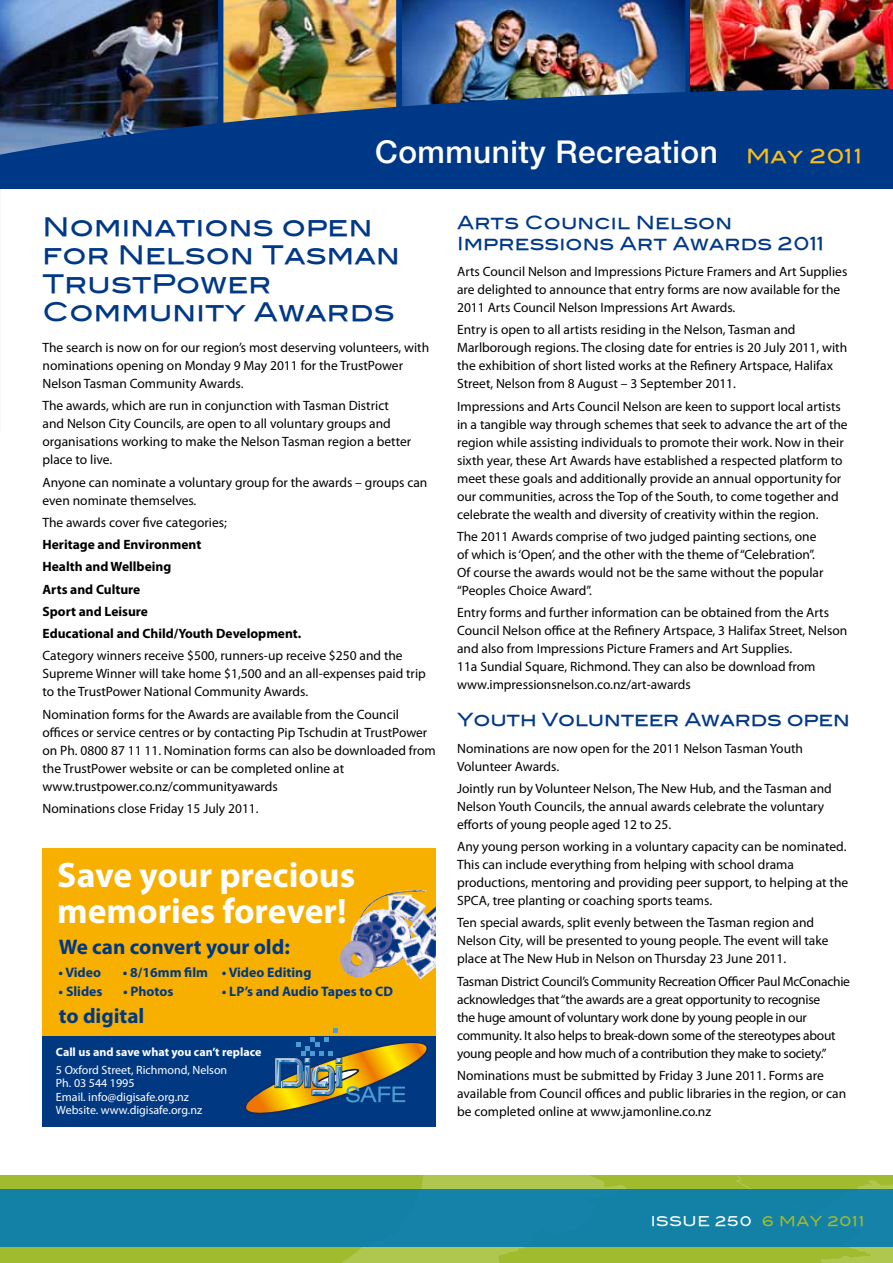
<style>
.page{position:relative;width:893px;height:1263px;background:#fff}
.page>*{position:absolute;margin:0;border:0;box-sizing:border-box;transform-origin:0 0}
.t1{font:700 35.55px/35.5px "Myriad Pro";color:#fff}
.t2{font:500 31.5px "Helvetica Neue";letter-spacing:.015em;color:#fff}
.t3{font:25.5px/28.5px "Blair Md ITCTT Medium";letter-spacing:.01em;color:#003888}
.t4{font:700 21.15px "Myriad Pro";color:#003882}
.t5{font:18px/21px "Blair Md ITCTT Medium";letter-spacing:.01em;color:#003888}
.t6{font:18px "Blair Md ITCTT Medium";letter-spacing:-.01em;color:#003888}
.t7{font:700 13.8px "Myriad Pro";color:#003882}
.t8{font:13.5px/18px "Myriad Pro";color:#000}
.t9{font:13.5px/18px "Myriad Pro";letter-spacing:-.02em;color:#000}
.t10{font:700 13.5px/22.2px "Myriad Pro";color:#000}
.t11{font:13.5px "Blair Md ITCTT Medium";letter-spacing:.04em;color:#fff}
.t12{font:12px/13.5px "Myriad Pro";color:#fff}
.t13{font:700 12px "Myriad Pro";color:#fff}
.s1{font-family:"Blair Md ITCTT Medium";font-weight:400;font-size:19.5px;color:#fbbd1a}
.s2{color:#a0bb2d}
</style>
<div class="page">
<div style="left:0;top:1175px;width:893px;height:88px;background:#a0bb2d"></div>
<svg style="left:348px;top:1175px;width:524px;height:88px"></svg>
<div style="left:0;top:1190px;width:893px;height:57px;background:#1381a5"></div>
<hr style="left:0;top:1190px;width:1px;height:57px;background:#0079b6">
<div style="left:43px;top:848px;width:393px;height:279px;background:#f8b000"></div>
<div style="left:43px;top:1037px;width:393px;height:90px;background:#003882"></div>
<svg style="left:243px;top:1028px;width:186px;height:87px"></svg>
<img style="left:340px;top:890px;width:96px;height:89px">
<div style="left:0;top:0;width:893px;height:188px;background:#003888"></div>
<img style="left:223px;top:0;width:173px;height:123px">
<img style="left:0;top:0;width:218px;height:155px">
<img style="left:402px;top:0;width:283px;height:106px">
<img style="left:690px;top:0;width:203px;height:92px">
<h2 class="t2" style="left:375px;top:133px;width:488px">Community Recreation <span class="s1">May 2011</span></h2>
<h3 class="t3" style="left:43px;top:210px;width:359px">Nominations open for Nelson Tasman<br>TrustPower<br>Community Awards</h3>
<p class="t8" style="left:43px;top:338px;width:388px">The search is now on for our region’s most deserving volunteers, with nominations opening on Monday 9 May 2011 for the TrustPower<br>Nelson Tasman Community Awards.</p>
<p class="t8" style="left:43px;top:397px;width:370px">The awards, which are run in conjunction with Tasman District and Nelson City Councils, are open to all voluntary groups and organisations working to make the Nelson Tasman region a better place to live.</p>
<p class="t8" style="left:43px;top:473px;width:386px">Anyone can nominate a voluntary group for the awards – groups can even nominate themselves.</p>
<p class="t8" style="left:43px;top:513px;width:186px">The awards cover five categories;</p>
<p class="t10" style="left:43px;top:533px;width:260px">Heritage and Environment<br>Health and Wellbeing<br>Arts and Culture<br>Sport and Leisure<br>Educational and Child/Youth Development.</p>
<p class="t8" style="left:43px;top:646px;width:385px">Category winners receive $500, runners-up receive $250 and the<br>Supreme Winner will take home $1,500 and an all-expenses paid trip to the TrustPower National Community Awards.</p>
<p class="t8" style="left:43px;top:705px;width:395px">Nomination forms for the Awards are available from the Council offices or service centres or by contacting Pip Tschudin at TrustPower on Ph. 0800 87 11 11. Nomination forms can also be downloaded from the TrustPower website or can be completed online at www.trustpower.co.nz/communityawards</p>
<p class="t8" style="left:43px;top:799px;width:218px">Nominations close Friday 15 July 2011.</p>
<h1 class="t1" style="left:57px;top:856px;width:299px">Save your precious memories forever!</h1>
<h3 class="t4" style="left:59px;top:933px;width:233px">We can convert your old:</h3>
<p class="t7" style="left:58px;top:963px;width:44px">• Video</p>
<p class="t7" style="left:123px;top:963px;width:87px">• 8/16mm film</p>
<p class="t7" style="left:59px;top:982px;width:45px">• Slides</p>
<p class="t7" style="left:123px;top:982px;width:52px">• Photos</p>
<h3 class="t4" style="left:59px;top:1002px;width:87px">to digital</h3>
<p class="t7" style="left:222px;top:963px;width:91px">• Video Editing</p>
<p class="t7" style="left:222px;top:983px;width:173px">• LP’s and Audio Tapes to CD</p>
<p class="t13" style="left:56px;top:1044px;width:207px">Call us and save what you can’t replace</p>
<p class="t12" style="left:56px;top:1063px;width:173px">5 Oxford Street, Richmond, Nelson<br>Ph. 03 544 1995<br>Email. info@digisafe.org.nz<br>Website. www.digisafe.org.nz</p>
<h3 class="t5" style="left:457px;top:210px;width:368px">Arts Council Nelson<br>Impressions Art Awards 2011</h3>
<p class="t8" style="left:457px;top:262px;width:392px">Arts Council Nelson and Impressions Picture Framers and Art Supplies are delighted to announce that entry forms are now available for the<br>2011 Arts Council Nelson Impressions Art Awards.</p>
<p class="t8" style="left:457px;top:321px;width:392px">Entry is open to all artists residing in the Nelson, Tasman and Marlborough regions. The closing date for entries is 20 July 2011, with the exhibition of short listed works at the Refinery Artspace, Halifax Street, Nelson from 8 August – 3 September 2011.</p>
<p class="t8" style="left:457px;top:397px;width:392px">Impressions and Arts Council Nelson are keen to support local artists in a tangible way through schemes that seek to advance the art of the region while assisting individuals to promote their work. Now in their sixth year, these Art Awards have established a respected platform to meet these goals and additionally provide an annual opportunity for our communities, across the Top of the South, to come together and celebrate the wealth and diversity of creativity within the region.</p>
<p class="t8" style="left:457px;top:527px;width:368px">The 2011 Awards comprise of two judged painting sections, one of which is ‘Open’, and the other with the theme of “Celebration”.<br>Of course the awards would not be the same without the popular “Peoples Choice Award”.</p>
<p class="t8" style="left:457px;top:603px;width:392px">Entry forms and further information can be obtained from the Arts Council Nelson office at the Refinery Artspace, 3 Halifax Street, Nelson and also from Impressions Picture Framers and Art Supplies.<br>11a Sundial Square, Richmond. They can also be download from www.impressionsnelson.co.nz/art-awards</p>
<h3 class="t6" style="left:457px;top:705px;width:394px">Youth Volunteer Awards open</h3>
<p class="t8" style="left:457px;top:739px;width:347px">Nominations are now open for the 2011 Nelson Tasman Youth<br>Volunteer Awards.</p>
<p class="t8" style="left:457px;top:779px;width:376px">Jointly run by Volunteer Nelson, The New Hub, and the Tasman and<br>Nelson Youth Councils, the annual awards celebrate the voluntary efforts of young people aged 12 to 25.</p>
<p class="t8" style="left:457px;top:837px;width:393px">Any young person working in a voluntary capacity can be nominated.<br>This can include everything from helping with school drama productions, mentoring and providing peer support, to helping at the SPCA, tree planting or coaching sports teams.</p>
<p class="t8" style="left:457px;top:914px;width:373px">Ten special awards, split evenly between the Tasman region and<br>Nelson City, will be presented to young people. The event will take place at The New Hub in Nelson on Thursday 23 June 2011.</p>
<p class="t9" style="left:457px;top:972px;width:394px">Tasman District Council’s Community Recreation Officer Paul McConachie acknowledges that “the awards are a great opportunity to recognise<br>the huge amount of voluntary work done by young people in our community. It also helps to break-down some of the stereotypes about young people and how much of a contribution they make to society.”</p>
<p class="t8" style="left:457px;top:1066px;width:391px">Nominations must be submitted by Friday 3 June 2011. Forms are available from Council offices and public libraries in the region, or can be completed online at www.jamonline.co.nz</p>
<p class="t11" style="left:651px;top:1210px;width:215px">ISSUE 250 <span class="s2">6 MAY 2011</span></p>
</div>
